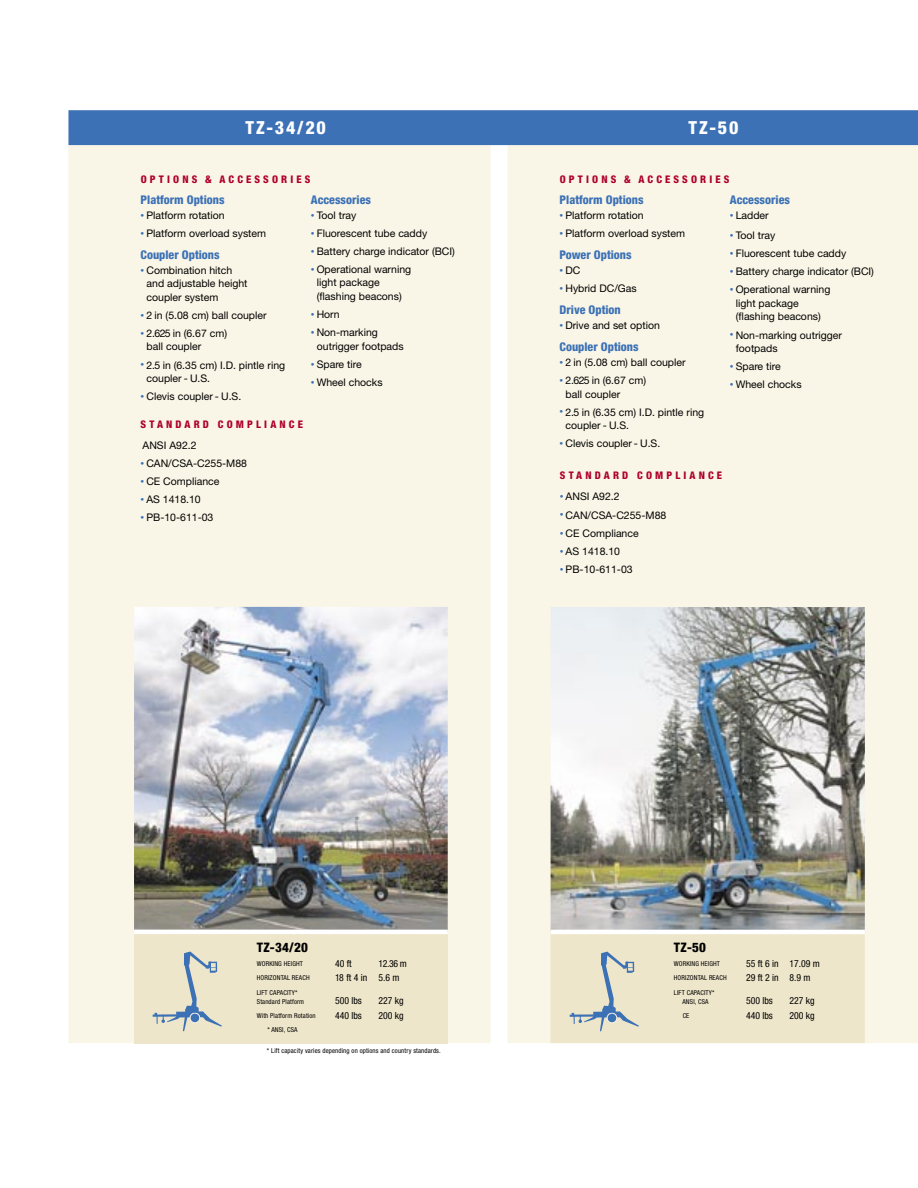
<style>
.page{position:relative;width:918px;height:1188px;background:#fff}
.page>*{position:absolute;margin:0;border:0;box-sizing:border-box;transform-origin:0 0}
.t1{font:800 condensed 18px "Helvetica Neue LT Std";letter-spacing:.1em;color:#fff}
.t2{font:800 condensed 13.2px "Helvetica Neue LT Std";color:#000}
.t3{font:800 condensed 13.05px "Helvetica Neue LT Std";color:#000}
.t4{font:800 condensed 12px "Helvetica Neue LT Std";color:#3c71b6}
.t5{font:10.5px/13.5px "Helvetica Neue LT Std";color:#000}
.t6{font:800 condensed 10.5px "Helvetica Neue LT Std";letter-spacing:.3em;color:#af002c}
.t7{font:condensed 9.75px "Helvetica Neue LT Std";color:#000}
.t8{font:condensed 6.75px "Helvetica Neue LT Std";letter-spacing:.02em;color:#000}
.s1{font-size:7.5px;color:#3c71b6}
</style>
<div class="page">
<div style="left:68px;top:139px;width:850px;height:904px;background:#faf6e7"></div>
<div style="left:134px;top:929px;width:314px;height:114px;background:#eee6ca"></div>
<hr style="left:153px;top:1014px;width:24px;height:3px;background:#3c71b6">
<svg style="left:155px;top:951px;width:67px;height:80px"></svg>
<img style="left:134px;top:607px;width:314px;height:323px">
<hr style="left:134px;top:930px;width:314px;height:4px;background:#fff">
<div style="left:550px;top:929px;width:315px;height:114px;background:#eee6ca"></div>
<hr style="left:570px;top:1014px;width:24px;height:3px;background:#3c71b6">
<svg style="left:572px;top:951px;width:67px;height:80px"></svg>
<img style="left:551px;top:607px;width:314px;height:323px">
<hr style="left:551px;top:930px;width:314px;height:4px;background:#fff">
<div style="left:491px;top:84px;width:17px;height:1002px;background:#fff"></div>
<div style="left:68px;top:110px;width:850px;height:35px;background:#3c71b6"></div>
<p class="t1" style="left:246px;top:116px;width:82px">TZ-34/20</p>
<p class="t1" style="left:689px;top:116px;width:51px">TZ-50</p>
<p class="t6" style="left:141px;top:173px;width:171px">OPTIONS &amp; ACCESSORIES</p>
<p class="t4" style="left:141px;top:192px;width:86px">Platform Options</p>
<p class="t5" style="left:141px;top:208px;width:86px"><span class="s1">•</span> Platform rotation</p>
<p class="t5" style="left:141px;top:226px;width:127px"><span class="s1">•</span> Platform overload system</p>
<p class="t4" style="left:141px;top:247px;width:81px">Coupler Options</p>
<p class="t5" style="left:147px;top:263px;width:102px;text-indent:-6px"><span class="s1">•</span> Combination hitch and adjustable height coupler system</p>
<p class="t5" style="left:141px;top:308px;width:127px"><span class="s1">•</span> 2 in (5.08 cm) ball coupler</p>
<p class="t5" style="left:147px;top:326px;width:82px;text-indent:-6px"><span class="s1">•</span> 2.625 in (6.67 cm) ball coupler</p>
<p class="t5" style="left:147px;top:358px;width:140px;text-indent:-6px"><span class="s1">•</span> 2.5 in (6.35 cm) I.D. pintle ring coupler - U.S.</p>
<p class="t5" style="left:141px;top:390px;width:102px"><span class="s1">•</span> Clevis coupler - U.S.</p>
<p class="t6" style="left:141px;top:417px;width:164px">STANDARD COMPLIANCE</p>
<p class="t5" style="left:143px;top:438px;width:56px">ANSI A92.2</p>
<p class="t5" style="left:141px;top:456px;width:108px"><span class="s1">•</span> CAN/CSA-C255-M88</p>
<p class="t5" style="left:141px;top:475px;width:80px"><span class="s1">•</span> CE Compliance</p>
<p class="t5" style="left:141px;top:493px;width:62px"><span class="s1">•</span> AS 1418.10</p>
<p class="t5" style="left:141px;top:511px;width:74px"><span class="s1">•</span> PB-10-611-03</p>
<p class="t4" style="left:311px;top:192px;width:62px">Accessories</p>
<p class="t5" style="left:311px;top:208px;width:47px"><span class="s1">•</span> Tool tray</p>
<p class="t5" style="left:311px;top:226px;width:118px"><span class="s1">•</span> Fluorescent tube caddy</p>
<p class="t5" style="left:311px;top:244px;width:146px"><span class="s1">•</span> Battery charge indicator (BCI)</p>
<p class="t5" style="left:317px;top:262px;width:96px;text-indent:-6px"><span class="s1">•</span> Operational warning light package (flashing beacons)</p>
<p class="t5" style="left:311px;top:307px;width:30px"><span class="s1">•</span> Horn</p>
<p class="t5" style="left:317px;top:325px;width:88px;text-indent:-6px"><span class="s1">•</span> Non-marking outrigger footpads</p>
<p class="t5" style="left:311px;top:357px;width:52px"><span class="s1">•</span> Spare tire</p>
<p class="t5" style="left:311px;top:375px;width:73px"><span class="s1">•</span> Wheel chocks</p>
<p class="t6" style="left:560px;top:173px;width:171px">OPTIONS &amp; ACCESSORIES</p>
<p class="t4" style="left:560px;top:192px;width:86px">Platform Options</p>
<p class="t5" style="left:560px;top:208px;width:86px"><span class="s1">•</span> Platform rotation</p>
<p class="t5" style="left:560px;top:226px;width:127px"><span class="s1">•</span> Platform overload system</p>
<p class="t4" style="left:560px;top:247px;width:74px">Power Options</p>
<p class="t5" style="left:560px;top:263px;width:22px"><span class="s1">•</span> DC</p>
<p class="t5" style="left:560px;top:281px;width:79px"><span class="s1">•</span> Hybrid DC/Gas</p>
<p class="t4" style="left:560px;top:303px;width:63px">Drive Option</p>
<p class="t5" style="left:560px;top:318px;width:102px"><span class="s1">•</span> Drive and set option</p>
<p class="t4" style="left:560px;top:340px;width:81px">Coupler Options</p>
<p class="t5" style="left:560px;top:355px;width:127px"><span class="s1">•</span> 2 in (5.08 cm) ball coupler</p>
<p class="t5" style="left:566px;top:373px;width:82px;text-indent:-6px"><span class="s1">•</span> 2.625 in (6.67 cm) ball coupler</p>
<p class="t5" style="left:566px;top:405px;width:140px;text-indent:-6px"><span class="s1">•</span> 2.5 in (6.35 cm) I.D. pintle ring coupler - U.S.</p>
<p class="t5" style="left:560px;top:437px;width:102px"><span class="s1">•</span> Clevis coupler - U.S.</p>
<p class="t4" style="left:730px;top:192px;width:62px">Accessories</p>
<p class="t5" style="left:730px;top:208px;width:40px"><span class="s1">•</span> Ladder</p>
<p class="t5" style="left:730px;top:229px;width:47px"><span class="s1">•</span> Tool tray</p>
<p class="t5" style="left:730px;top:247px;width:118px"><span class="s1">•</span> Fluorescent tube caddy</p>
<p class="t5" style="left:730px;top:265px;width:146px"><span class="s1">•</span> Battery charge indicator (BCI)</p>
<p class="t5" style="left:736px;top:283px;width:96px;text-indent:-6px"><span class="s1">•</span> Operational warning light package (flashing beacons)</p>
<p class="t5" style="left:736px;top:328px;width:108px;text-indent:-6px"><span class="s1">•</span> Non-marking outrigger footpads</p>
<p class="t5" style="left:730px;top:360px;width:52px"><span class="s1">•</span> Spare tire</p>
<p class="t5" style="left:730px;top:378px;width:73px"><span class="s1">•</span> Wheel chocks</p>
<p class="t6" style="left:560px;top:469px;width:164px">STANDARD COMPLIANCE</p>
<p class="t5" style="left:560px;top:490px;width:61px"><span class="s1">•</span> ANSI A92.2</p>
<p class="t5" style="left:560px;top:508px;width:108px"><span class="s1">•</span> CAN/CSA-C255-M88</p>
<p class="t5" style="left:560px;top:526px;width:80px"><span class="s1">•</span> CE Compliance</p>
<p class="t5" style="left:560px;top:544px;width:62px"><span class="s1">•</span> AS 1418.10</p>
<p class="t5" style="left:560px;top:562px;width:74px"><span class="s1">•</span> PB-10-611-03</p>
<p class="t2" style="left:257px;top:939px;width:53px">TZ-34/20</p>
<p class="t8" style="left:257px;top:960px;width:48px">WORKING HEIGHT</p>
<p class="t8" style="left:257px;top:974px;width:54px">HORIZONTAL REACH</p>
<p class="t8" style="left:257px;top:988px;width:42px">LIFT CAPACITY*</p>
<p class="t8" style="left:257px;top:997px;width:49px">Standard Platform</p>
<p class="t8" style="left:257px;top:1012px;width:60px">With Platform Rotation</p>
<p class="t8" style="left:267px;top:1026px;width:32px">* ANSI, CSA</p>
<p class="t7" style="left:335px;top:958px;width:18px">40 ft</p>
<p class="t7" style="left:379px;top:958px;width:30px">12.36 m</p>
<p class="t7" style="left:335px;top:972px;width:66px">18 ft 4 in 5.6 m</p>
<p class="t7" style="left:335px;top:995px;width:28px">500 lbs</p>
<p class="t7" style="left:379px;top:995px;width:27px">227 kg</p>
<p class="t7" style="left:335px;top:1010px;width:28px">440 lbs</p>
<p class="t7" style="left:379px;top:1010px;width:27px">200 kg</p>
<p class="t8" style="left:267px;top:1047px;width:175px">* Lift capacity varies depending on options and country standards.</p>
<p class="t3" style="left:674px;top:939px;width:34px">TZ-50</p>
<p class="t8" style="left:674px;top:960px;width:48px">WORKING HEIGHT</p>
<p class="t8" style="left:674px;top:974px;width:54px">HORIZONTAL REACH</p>
<p class="t8" style="left:674px;top:988px;width:42px">LIFT CAPACITY*</p>
<p class="t8" style="left:682px;top:997px;width:28px">ANSI, CSA</p>
<p class="t8" style="left:683px;top:1012px;width:8px">CE</p>
<p class="t7" style="left:746px;top:958px;width:75px">55 ft 6 in 17.09 m</p>
<p class="t7" style="left:746px;top:972px;width:66px">29 ft 2 in 8.9 m</p>
<p class="t7" style="left:746px;top:995px;width:28px">500 lbs</p>
<p class="t7" style="left:790px;top:995px;width:27px">227 kg</p>
<p class="t7" style="left:746px;top:1010px;width:28px">440 lbs</p>
<p class="t7" style="left:790px;top:1010px;width:27px">200 kg</p>
</div>
